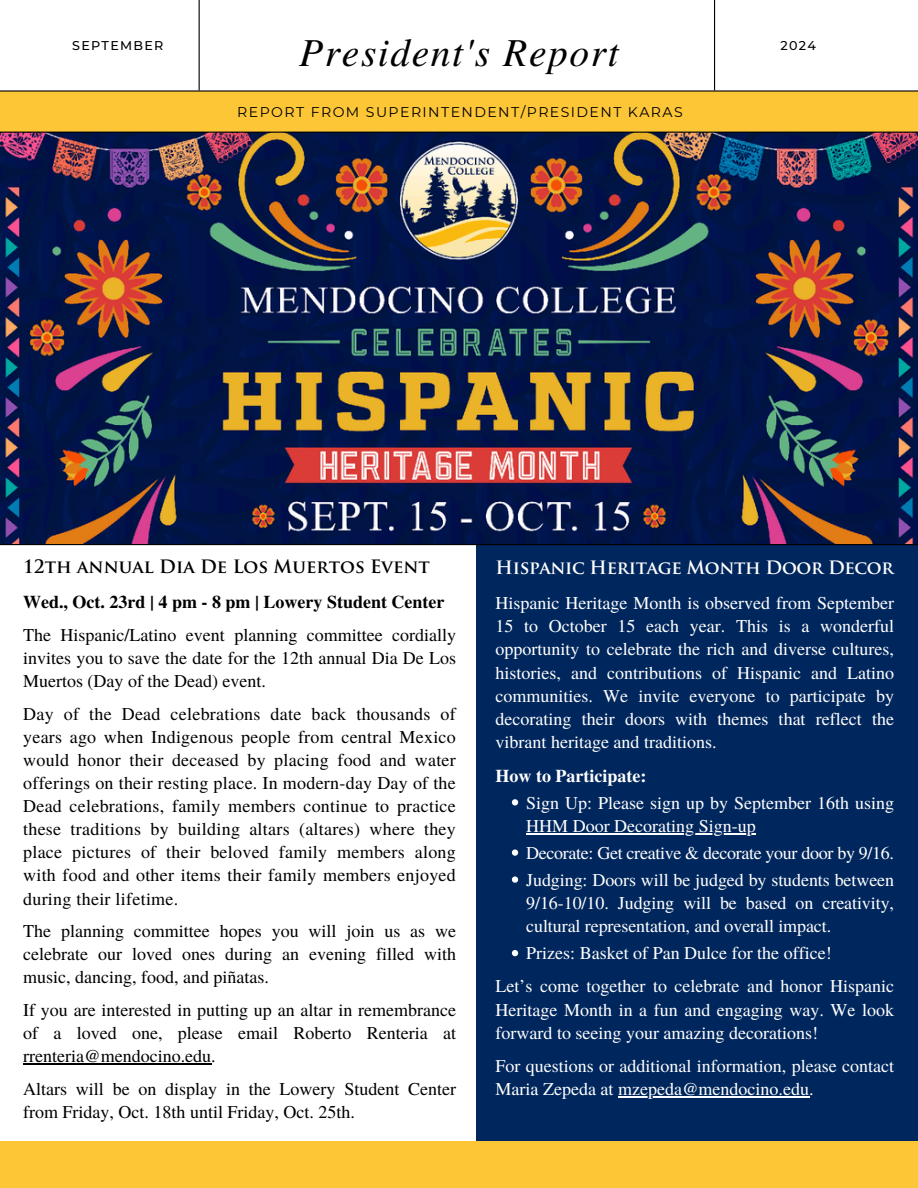
<style>
.page{position:relative;width:918px;height:1188px;background:#fff}
.page>*{position:absolute;margin:0;border:0;box-sizing:border-box;transform-origin:0 0}
.t1{font:italic 39.45px "Te X Gyre Termes";letter-spacing:.04em;color:#000}
.t2{font:18px/23.1px "Te X Gyre Termes";color:#000;text-align:justify}
.t3{font:18px/23.2px "Te X Gyre Termes";color:#fff;text-align:justify}
.t4{font:18px/27px "Te X Gyre Termes";letter-spacing:-.02em;color:#fff}
.t5{font:700 18px "Te X Gyre Termes";color:#000}
.t6{font:700 18px "Trajan Pro";color:#000}
.t7{font:700 18px "Trajan Pro";letter-spacing:-.02em;color:#fff}
.t8{font:700 18px "Te X Gyre Termes";color:#fff}
.t9{font:14.1px "Montserrat";letter-spacing:.1em;color:#000}
.t10{font:500 12.75px "Montserrat";letter-spacing:.1em;color:#000}
</style>
<div class="page">
<div style="left:0;top:92px;width:918px;height:40px;background:#fdc636"></div>
<hr style="left:0;top:90px;width:918px;height:2px;background:#000">
<hr style="left:199px;top:0;width:1px;height:90px;background:#000">
<hr style="left:714px;top:0;width:1px;height:90px;background:#000">
<div style="left:477px;top:133px;width:441px;height:1009px;background:#00275d"></div>
<div style="left:0;top:1141px;width:918px;height:47px;background:#fdc636"></div>
<img style="left:0;top:133px;width:918px;height:411px">
<hr style="left:0;top:132px;width:918px;height:1px;background:#000">
<hr style="left:23px;top:1063px;width:188px;height:2px;background:#000">
<svg style="left:512px;top:799px;width:6px;height:6px"></svg>
<hr style="left:526px;top:833px;width:230px;height:2px;background:#fff">
<svg style="left:512px;top:849px;width:6px;height:7px"></svg>
<svg style="left:512px;top:876px;width:6px;height:7px"></svg>
<svg style="left:512px;top:950px;width:6px;height:6px"></svg>
<hr style="left:618px;top:1096px;width:191px;height:2px;background:#fff">
<hr style="left:0;top:544px;width:918px;height:1px;background:#000">
<h4 class="t1" style="left:299px;top:24px;width:321px">President's Report</h4>
<p class="t9" style="left:237px;top:104px;width:447px">REPORT FROM SUPERINTENDENT/PRESIDENT KARAS</p>
<p class="t10" style="left:72px;top:38px;width:93px">SEPTEMBER</p>
<p class="t10" style="left:781px;top:38px;width:37px">2024</p>
<p class="t6" style="left:23px;top:560px;width:408px">12th annual Dia De Los Muertos Event</p>
<h3 class="t5" style="left:23px;top:588px;width:423px">Wed., Oct. 23rd | 4 pm - 8 pm | Lowery Student Center</h3>
<h2 class="t2" style="left:23px;top:622px;width:435px">The Hispanic/Latino event planning committee cordially invites you to save the date for the 12th annual Dia De Los Muertos (Day of the Dead) event.</h2>
<p class="t2" style="left:23px;top:701px;width:434px">Day of the Dead celebrations date back thousands of years ago when Indigenous people from central Mexico would honor their deceased by placing food and water offerings on their resting place. In modern-day Day of the Dead celebrations, family members continue to practice these traditions by building altars (altares) where they place pictures of their beloved family members along with food and other items their family members enjoyed during their lifetime.</p>
<p class="t2" style="left:23px;top:919px;width:435px">The planning committee hopes you will join us as we celebrate our loved ones during an evening filled with music, dancing, food, and piñatas.</p>
<p class="t2" style="left:23px;top:997px;width:435px">If you are interested in putting up an altar in remembrance of a loved one, please email Roberto Renteria at rrenteria@mendocino.edu.</p>
<p class="t2" style="left:23px;top:1076px;width:435px">Altars will be on display in the Lowery Student Center from Friday, Oct. 18th until Friday, Oct. 25th.</p>
<h3 class="t7" style="left:496px;top:560px;width:400px">Hispanic Heritage Month Door Decor</h3>
<h3 class="t3" style="left:496px;top:590px;width:400px">Hispanic Heritage Month is observed from September 15 to October 15 each year. This is a wonderful opportunity to celebrate the rich and diverse cultures, histories, and contributions of Hispanic and Latino communities. We invite everyone to participate by decorating their doors with themes that reflect the vibrant heritage and traditions.</h3>
<h2 class="t8" style="left:496px;top:762px;width:152px">How to Participate:</h2>
<h2 class="t3" style="left:526px;top:790px;width:369px">Sign Up: Please sign up by September 16th using</h2>
<h3 class="t4" style="left:526px;top:812px;width:369px">HHM Door Decorating Sign-up<br>Decorate: Get creative &amp; decorate your door by 9/16.</h3>
<h3 class="t3" style="left:526px;top:867px;width:369px">Judging: Doors will be judged by students between 9/16-10/10. Judging will be based on creativity, cultural representation, and overall impact.</h3>
<h3 class="t3" style="left:526px;top:941px;width:307px">Prizes: Basket of Pan Dulce for the office!</h3>
<h3 class="t3" style="left:496px;top:974px;width:400px">Let’s come together to celebrate and honor Hispanic Heritage Month in a fun and engaging way. We look forward to seeing your amazing decorations!</h3>
<h3 class="t3" style="left:496px;top:1053px;width:400px">For questions or additional information, please contact<br>Maria Zepeda at mzepeda@mendocino.edu.</h3>
</div>
